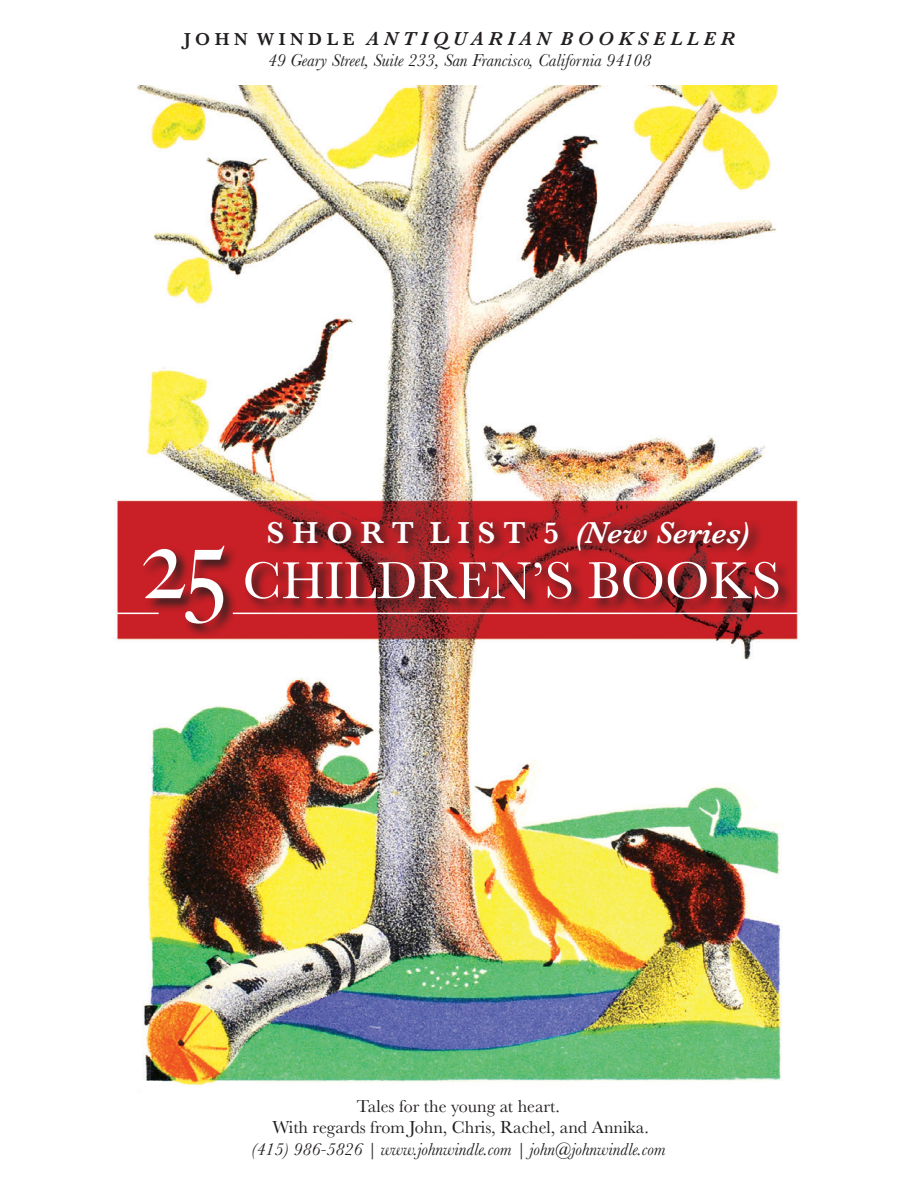
<style>
.page{position:relative;width:918px;height:1188px;background:#fff}
.page>*{position:absolute;margin:0;border:0;box-sizing:border-box;transform-origin:0 0}
.t1{font:500 102px "Big Caslon";color:#fff}
.t2{font:54px "Baskerville";color:#fff}
.t3{font:italic 600 31.5px "Baskerville";color:#fff}
.t4{font:italic 600 19.5px "Baskerville";color:#231f20}
.t5{font:italic 18px "Baskerville";color:#231f20}
.t6{font:18px "Baskerville";color:#231f20}
.s1{font-style:normal;font-size:18px}
.s2{font-style:normal}
</style>
<div class="page">
<img style="left:117px;top:86px;width:681px;height:1000px">
<div style="left:266px;top:517px;width:496px;height:44px;background:#231f20;opacity:.87"></div>
<div style="left:142px;top:545px;width:650px;height:93px;background:#231f20;opacity:.9"></div>
<hr style="left:233px;top:613px;width:685px;height:1px;background:#fff">
<hr style="left:53px;top:613px;width:106px;height:1px;background:#fff">
<p class="t4" style="left:184px;top:25px;width:552px"><span class="s1">J O H N W I N D L E</span> A N T I Q U A R I A N B O O K S E L L E R</p>
<p class="t5" style="left:268px;top:48px;width:385px">49 Geary Street, Suite 233, San Francisco, California 94108</p>
<p class="t1" style="left:141px;top:503px;width:86px">25</p>
<p class="t3" style="left:267px;top:512px;width:484px"><span class="s2">S H O R T L I S T 5</span> (New Series)</p>
<p class="t2" style="left:243px;top:546px;width:540px">CHILDREN’S BOOKS</p>
<p class="t6" style="left:357px;top:1094px;width:204px">Tales for the young at heart.</p>
<p class="t6" style="left:272px;top:1116px;width:378px">With regards from John, Chris, Rachel, and Annika.</p>
<p class="t5" style="left:251px;top:1137px;width:416px">(415) 986-5826 | www.johnwindle.com | john@johnwindle.com</p>
</div>
